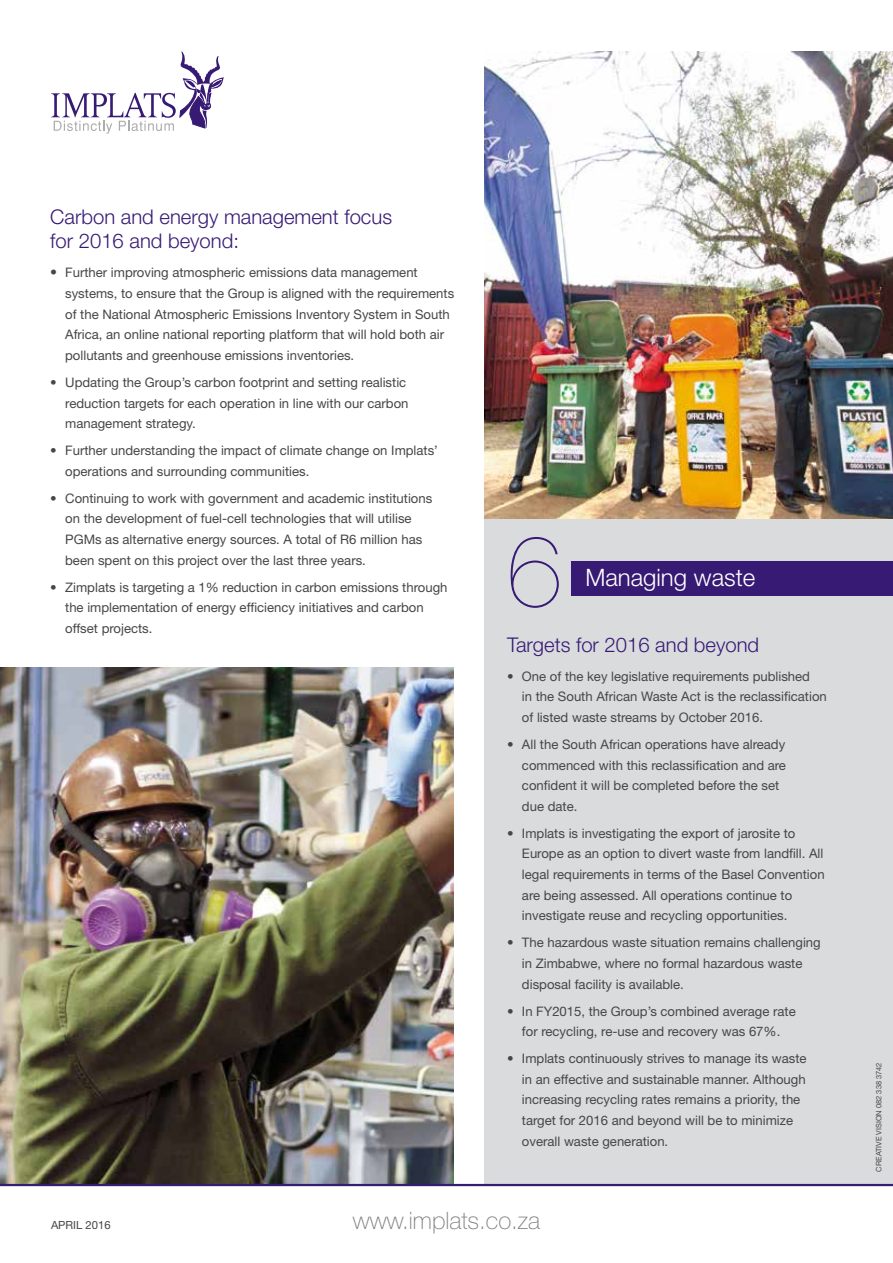
<style>
.page{position:relative;width:893px;height:1263px;background:#fff}
.page>*{position:absolute;margin:0;border:0;box-sizing:border-box;transform-origin:0 0}
.t1{font:200 100.65px "Helvetica Neue LT Std";color:#371a74}
.t2{font:100 24px "Helvetica Neue LT Std";color:#7d7d7d}
.t3{font:300 24px "Helvetica Neue LT Std";color:#fff}
.t4{font:300 20.25px/24.8px "Helvetica Neue LT Std";color:#371a74}
.t5{font:13.2px/20.5px "Helvetica Neue LT Std";color:#464646}
.t6{font:11.25px "Helvetica Neue LT Std";color:#464646}
.t7{font:7.5px "Helvetica Neue LT Std";color:#464646}
.s1{font-size:13.95px}
</style>
<div class="page">
<img style="left:0;top:667px;width:453px;height:517px">
<div style="left:484px;top:51px;width:409px;height:1133px;background:#dadbdd"></div>
<img style="left:484px;top:51px;width:409px;height:468px">
<div style="left:536px;top:562px;width:357px;height:34px;background:#371a74"></div>
<div style="left:507px;top:535px;width:63px;height:76px;background:#dadbdd"></div>
<hr style="left:0;top:1184px;width:893px;height:2px;background:#371a74">
<svg style="left:51px;top:51px;width:173px;height:83px"></svg>
<h3 class="t4" style="left:50px;top:204px;width:343px">Carbon and energy management focus for 2016 and beyond:</h3>
<p class="t5" style="left:65px;top:262px;width:391px;text-indent:-15px"><span class="s1">•</span> Further improving atmospheric emissions data management systems, to ensure that the Group is aligned with the requirements of the National Atmospheric Emissions Inventory System in South Africa, an online national reporting platform that will hold both air pollutants and greenhouse emissions inventories.</p>
<p class="t5" style="left:65px;top:372px;width:345px;text-indent:-15px">• Updating the Group’s carbon footprint and setting realistic reduction targets for each operation in line with our carbon management strategy.</p>
<p class="t5" style="left:65px;top:440px;width:374px;text-indent:-15px">• Further understanding the impact of climate change on Implats’ operations and surrounding communities.</p>
<p class="t5" style="left:65px;top:488px;width:369px;text-indent:-15px">• Continuing to work with government and academic institutions on the development of fuel-cell technologies that will utilise PGMs as alternative energy sources. A total of R6 million has been spent on this project over the last three years.</p>
<p class="t5" style="left:65px;top:576px;width:384px;text-indent:-15px">• Zimplats is targeting a 1% reduction in carbon emissions through the implementation of energy efficiency initiatives and carbon offset projects.</p>
<h1 class="t1" style="left:507px;top:513px;width:57px">6</h1>
<h2 class="t3" style="left:585px;top:562px;width:171px">Managing waste</h2>
<h3 class="t4" style="left:507px;top:632px;width:254px">Targets for 2016 and beyond</h3>
<p class="t5" style="left:522px;top:666px;width:306px;text-indent:-15px">• One of the key legislative requirements published<br>in the South African Waste Act is the reclassification of listed waste streams by October 2016.</p>
<p class="t5" style="left:522px;top:734px;width:266px;text-indent:-15px">• All the South African operations have already commenced with this reclassification and are confident it will be completed before the set due date.</p>
<p class="t5" style="left:522px;top:823px;width:304px;text-indent:-15px">• Implats is investigating the export of jarosite to Europe as an option to divert waste from landfill. All legal requirements in terms of the Basel Convention are being assessed. All operations continue to investigate reuse and recycling opportunities.</p>
<p class="t5" style="left:522px;top:932px;width:300px;text-indent:-15px">• The hazardous waste situation remains challenging in Zimbabwe, where no formal hazardous waste disposal facility is available.</p>
<p class="t5" style="left:507px;top:1000px;width:290px;text-align:center">• In FY2015, the Group’s combined average rate for recycling, re-use and recovery was 67%.</p>
<p class="t5" style="left:522px;top:1048px;width:286px;text-indent:-15px">• Implats continuously strives to manage its waste in an effective and sustainable manner. Although increasing recycling rates remains a priority, the target for 2016 and beyond will be to minimize overall waste generation.</p>
<p class="t6" style="left:51px;top:1218px;width:61px">APRIL 2016</p>
<h2 class="t2" style="left:353px;top:1207px;width:189px">www.implats.co.za</h2>
<p class="t7" style="left:874px;top:1171px;width:111px;rotate:-90deg">CREATIVE VISION 082 338 3742</p>
</div>
